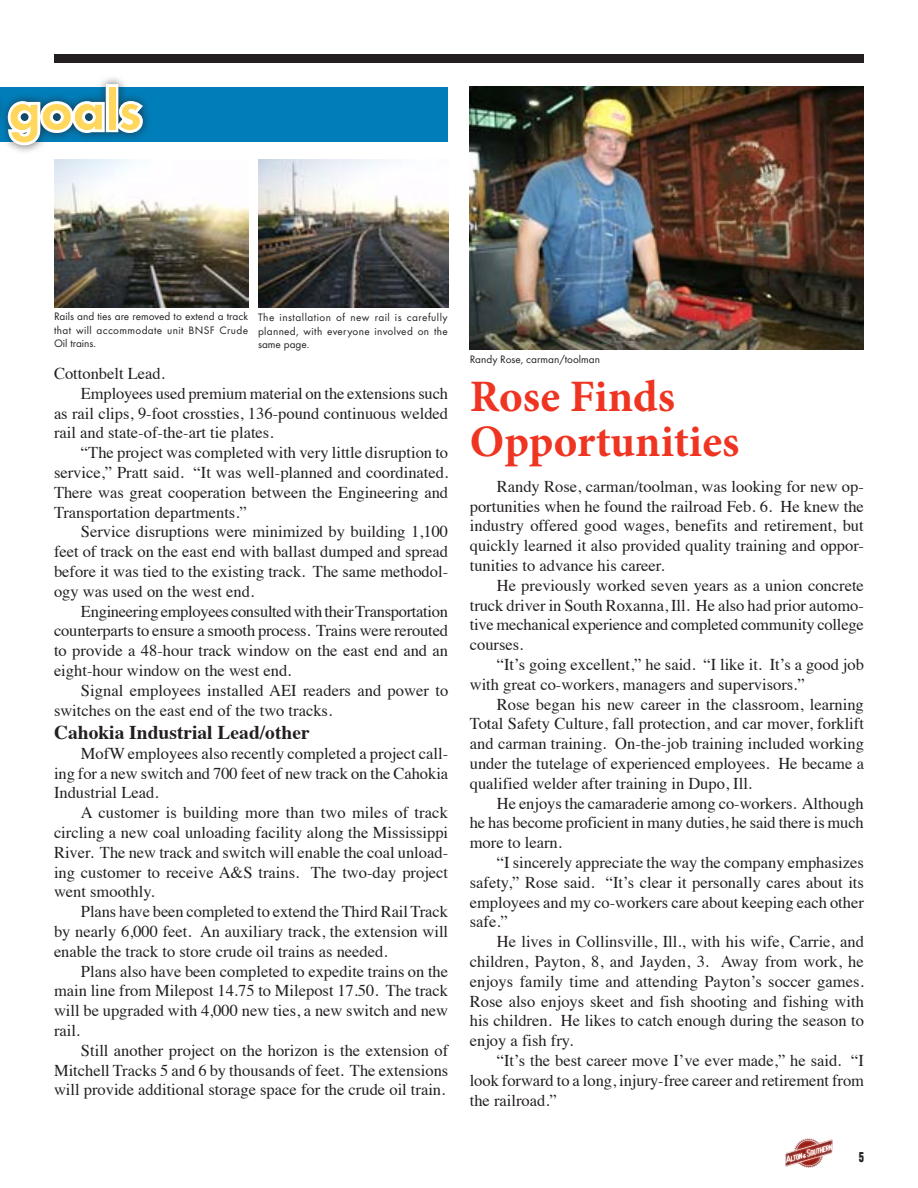
<style>
.page{position:relative;width:918px;height:1188px;background:#fff}
.page>*{position:absolute;margin:0;border:0;box-sizing:border-box;transform-origin:0 0}
.t1{font:700 56.55px "Function";letter-spacing:.005em;color:#fed75c}
.t2{font:700 45px/45px "Minion Pro";color:#ef3522}
.t3{font:700 19.5px "Times";color:#231f20}
.t4{font:16.5px/19.8px "Times";color:#231f20;text-align:justify}
.t5{font:16.5px "Times";letter-spacing:-.02em;color:#231f20}
.t6{font:700 13.5px "Eng Gothic";color:#231f20}
.t7{font:11.25px/13.5px "Function";letter-spacing:.025em;color:#231f20;text-align:justify}
.t8{font:11.25px "Function";color:#231f20}
</style>
<div class="page">
<img style="left:786px;top:1138px;width:24px;height:15px">
<div style="left:54px;top:54px;width:810px;height:9px;background:#231f20"></div>
<img style="left:258px;top:160px;width:190px;height:148px">
<img style="left:54px;top:160px;width:194px;height:148px">
<img style="left:470px;top:87px;width:394px;height:263px">
<div style="left:0;top:87px;width:448px;height:54px;background:#007eba"></div>
<div style="left:0;top:74px;width:152px;height:81px;background:#231f20;opacity:.75"></div>
<div style="left:106px;top:84px;width:12px;height:48px;border:6px solid #fff"></div>
<svg style="left:5px;top:98px;width:142px;height:50px"></svg>
<h1 class="t1" style="left:9px;top:77px;width:134px">goals</h1>
<p class="t7" style="left:54px;top:310px;width:196px">Rails and ties are removed to extend a track that will accommodate unit BNSF Crude Oil trains.</p>
<p class="t7" style="left:258px;top:311px;width:191px">The installation of new rail is carefully planned, with everyone involved on the same page.</p>
<p class="t4" style="left:54px;top:362px;width:112px">Cottonbelt Lead.</p>
<p class="t4" style="left:81px;top:382px;width:369px">Employees used premium material on the extensions such</p>
<p class="t4" style="left:54px;top:402px;width:396px">as rail clips, 9-foot crossties, 136-pound continuous welded</p>
<p class="t4" style="left:54px;top:422px;width:221px">rail and state-of-the-art tie plates.</p>
<p class="t4" style="left:81px;top:441px;width:369px">“The project was completed with very little disruption to</p>
<p class="t4" style="left:54px;top:461px;width:396px">service,” Pratt said. “It was well-planned and coordinated.</p>
<p class="t4" style="left:54px;top:481px;width:396px">There was great cooperation between the Engineering and</p>
<p class="t4" style="left:54px;top:501px;width:194px">Transportation departments.”</p>
<p class="t4" style="left:81px;top:521px;width:369px">Service disruptions were minimized by building 1,100</p>
<p class="t4" style="left:54px;top:540px;width:396px">feet of track on the east end with ballast dumped and spread</p>
<p class="t4" style="left:54px;top:560px;width:396px">before it was tied to the existing track. The same methodol-</p>
<p class="t4" style="left:54px;top:580px;width:202px">ogy was used on the west end.</p>
<p class="t5" style="left:81px;top:596px;width:369px">Engineering employees consulted with their Transportation</p>
<p class="t4" style="left:54px;top:620px;width:396px">counterparts to ensure a smooth process. Trains were rerouted</p>
<p class="t4" style="left:54px;top:639px;width:396px">to provide a 48-hour track window on the east end and an</p>
<p class="t4" style="left:54px;top:659px;width:239px">eight-hour window on the west end.</p>
<p class="t4" style="left:81px;top:679px;width:369px">Signal employees installed AEI readers and power to</p>
<p class="t4" style="left:54px;top:699px;width:280px">switches on the east end of the two tracks.</p>
<p class="t3" style="left:54px;top:714px;width:257px">Cahokia Industrial Lead/other</p>
<p class="t4" style="left:54px;top:742px;width:396px;text-indent:27px">MofW employees also recently completed a project call&shy;ing for a new switch and 700 feet of new track on the Cahokia Industrial Lead.</p>
<p class="t4" style="left:54px;top:801px;width:396px;text-indent:27px">A customer is building more than two miles of track circling a new coal unloading facility along the Mississippi River. The new track and switch will enable the coal unload&shy;ing customer to receive A&amp;S trains. The two-day project went smoothly.</p>
<p class="t4" style="left:54px;top:900px;width:396px;text-indent:27px">Plans have been completed to extend the Third Rail Track by nearly 6,000 feet. An auxiliary track, the extension will enable the track to store crude oil trains as needed.</p>
<p class="t4" style="left:54px;top:960px;width:396px;text-indent:27px">Plans also have been completed to expedite trains on the main line from Milepost 14.75 to Milepost 17.50. The track will be upgraded with 4,000 new ties, a new switch and new rail.</p>
<p class="t4" style="left:54px;top:1039px;width:396px;text-indent:27px">Still another project on the horizon is the extension of Mitchell Tracks 5 and 6 by thousands of feet. The extensions will provide additional storage space for the crude oil train.</p>
<p class="t8" style="left:470px;top:353px;width:132px">Randy Rose, carman/toolman</p>
<h2 class="t2" style="left:470px;top:374px;width:271px">Rose Finds<br>Opportunities</h2>
<p class="t4" style="left:470px;top:475px;width:396px;text-indent:27px">Randy Rose, carman/toolman, was looking for new op&shy;portunities when he found the railroad Feb. 6. He knew the industry offered good wages, benefits and retirement, but quickly learned it also provided quality training and oppor&shy;tunities to advance his career.</p>
<p class="t4" style="left:470px;top:574px;width:396px;text-indent:27px">He previously worked seven years as a union concrete truck driver in South Roxanna, Ill. He also had prior automo&shy;tive mechanical experience and completed community college courses.</p>
<p class="t4" style="left:470px;top:653px;width:396px;text-indent:27px">“It’s going excellent,” he said. “I like it. It’s a good job with great co-workers, managers and supervisors.”</p>
<p class="t4" style="left:470px;top:693px;width:396px;text-indent:27px">Rose began his new career in the classroom, learning Total Safety Culture, fall protection, and car mover, forklift and carman training. On-the-job training included working under the tutelage of experienced employees. He became a qualified welder after training in Dupo, Ill.</p>
<p class="t4" style="left:470px;top:792px;width:396px;text-indent:27px">He enjoys the camaraderie among co-workers. Although he has become proficient in many duties, he said there is much more to learn.</p>
<p class="t4" style="left:470px;top:851px;width:396px;text-indent:27px">“I sincerely appreciate the way the company emphasizes safety,” Rose said. “It’s clear it personally cares about its employees and my co-workers care about keeping each other safe.”</p>
<p class="t4" style="left:470px;top:930px;width:396px;text-indent:27px">He lives in Collinsville, Ill., with his wife, Carrie, and children, Payton, 8, and Jayden, 3. Away from work, he enjoys family time and attending Payton’s soccer games.<br>Rose also enjoys skeet and fish shooting and fishing with his children. He likes to catch enough during the season to enjoy a fish fry.</p>
<p class="t4" style="left:470px;top:1049px;width:396px;text-indent:27px">“It’s the best career move I’ve ever made,” he said. “I look forward to a long, injury-free career and retirement from the railroad.”</p>
<p class="t6" style="left:859px;top:1148px;width:7px">5</p>
</div>
